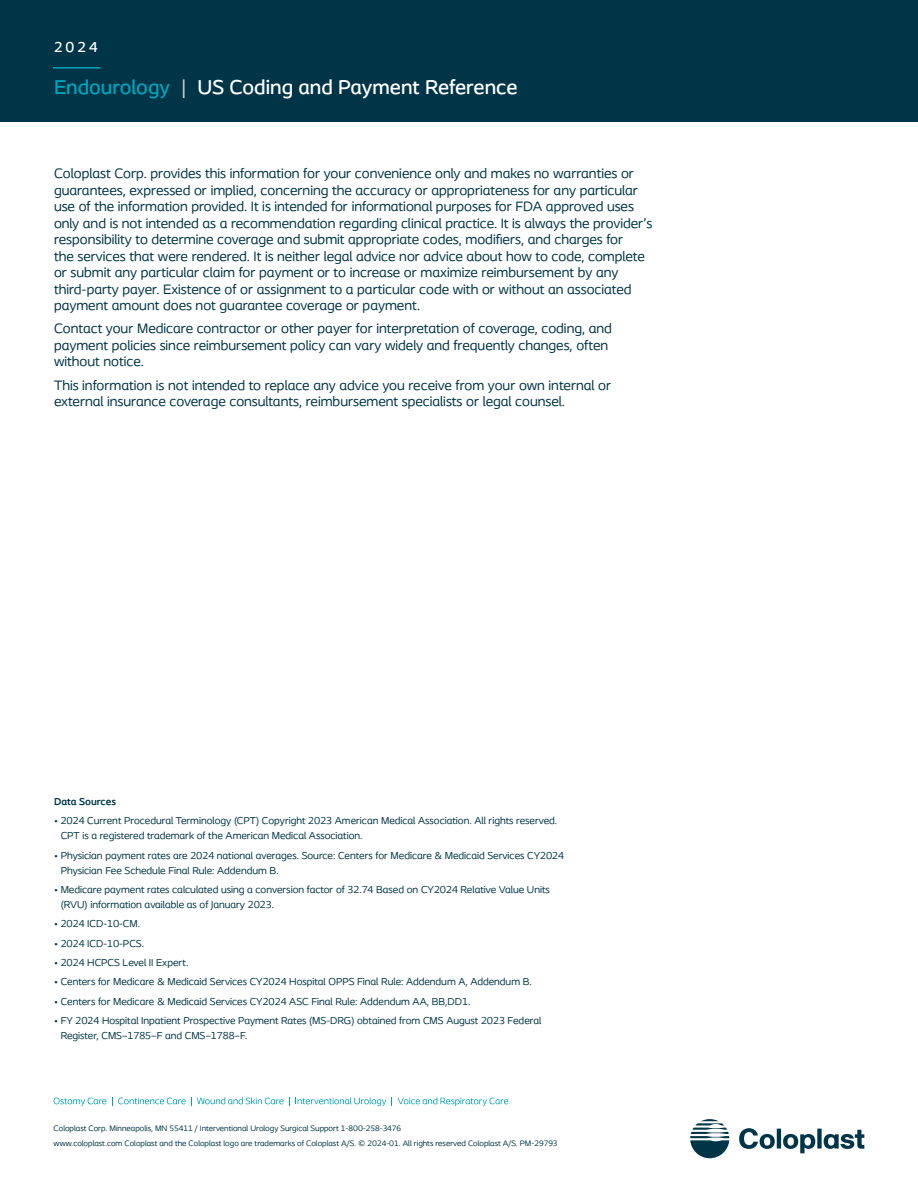
<style>
.page{position:relative;width:918px;height:1188px;background:#fff}
.page>*{position:absolute;margin:0;border:0;box-sizing:border-box;transform-origin:0 0}
.t1{font:500 21px "Coloplast";color:#fff}
.t2{font:500 15px "Coloplast";color:#fff}
.t3{font:14.25px/16.5px "Coloplast";color:#003547}
.t4{font:10.5px/15px "Coloplast";color:#003547}
.t5{font:700 10.5px "Coloplast";color:#003547}
.t6{font:8.25px/14.7px "Coloplast";color:#003547}
.s1{color:#00a3bc}
.s2{font-weight:400;color:#cad1d3}
</style>
<div class="page">
<div style="left:0;top:0;width:918px;height:122px;background:#003547"></div>
<hr style="left:53px;top:67px;width:47px;height:2px;background:#00a3bc">
<svg style="left:54px;top:1098px;width:52px;height:8px"></svg>
<svg style="left:112px;top:1097px;width:178px;height:9px"></svg>
<svg style="left:297px;top:1097px;width:89px;height:9px"></svg>
<svg style="left:397px;top:1097px;width:111px;height:9px"></svg>
<svg style="left:690px;top:1119px;width:39px;height:39px"></svg>
<svg style="left:739px;top:1128px;width:125px;height:25px"></svg>
<p class="t2" style="left:54px;top:38px;width:45px">2024</p>
<h1 class="t1" style="left:54px;top:74px;width:465px"><span class="s1">Endourology</span> <span class="s2">|</span> US Coding and Payment Reference</h1>
<p class="t3" style="left:54px;top:165px;width:600px">Coloplast Corp. provides this information for your convenience only and makes no warranties or guarantees, expressed or implied, concerning the accuracy or appropriateness for any particular use of the information provided. It is intended for informational purposes for FDA approved uses only and is not intended as a recommendation regarding clinical practice. It is always the provider’s responsibility to determine coverage and submit appropriate codes, modifiers, and charges for<br>the services that were rendered. It is neither legal advice nor advice about how to code, complete or submit any particular claim for payment or to increase or maximize reimbursement by any third-party payer. Existence of or assignment to a particular code with or without an associated payment amount does not guarantee coverage or payment.</p>
<p class="t3" style="left:54px;top:320px;width:560px">Contact your Medicare contractor or other payer for interpretation of coverage, coding, and payment policies since reimbursement policy can vary widely and frequently changes, often without notice.</p>
<p class="t3" style="left:54px;top:377px;width:559px">This information is not intended to replace any advice you receive from your own internal or external insurance coverage consultants, reimbursement specialists or legal counsel.</p>
<p class="t5" style="left:54px;top:795px;width:63px">Data Sources</p>
<p class="t4" style="left:61px;top:813px;width:498px;text-indent:-7px">• 2024 Current Procedural Terminology (CPT) Copyright 2023 American Medical Association. All rights reserved.<br>CPT is a registered trademark of the American Medical Association.</p>
<p class="t4" style="left:61px;top:848px;width:505px;text-indent:-7px">• Physician payment rates are 2024 national averages. Source: Centers for Medicare &amp; Medicaid Services CY2024<br>Physician Fee Schedule Final Rule: Addendum B.</p>
<p class="t4" style="left:61px;top:882px;width:491px;text-indent:-7px">• Medicare payment rates calculated using a conversion factor of 32.74 Based on CY2024 Relative Value Units (RVU) information available as of January 2023.</p>
<p class="t4" style="left:54px;top:916px;width:88px">• 2024 ICD-10-CM.</p>
<p class="t4" style="left:54px;top:935px;width:92px">• 2024 ICD-10-PCS.</p>
<p class="t4" style="left:54px;top:955px;width:136px">• 2024 HCPCS Level II Expert.</p>
<p class="t4" style="left:54px;top:974px;width:479px">• Centers for Medicare &amp; Medicaid Services CY2024 Hospital OPPS Final Rule: Addendum A, Addendum B.</p>
<p class="t4" style="left:54px;top:993px;width:418px">• Centers for Medicare &amp; Medicaid Services CY2024 ASC Final Rule: Addendum AA, BB,DD1.</p>
<p class="t4" style="left:61px;top:1013px;width:482px;text-indent:-7px">• FY 2024 Hospital Inpatient Prospective Payment Rates (MS-DRG) obtained from CMS August 2023 Federal<br>Register, CMS–1785–F and CMS–1788–F.</p>
<p class="t6" style="left:54px;top:1121px;width:506px">Coloplast Corp. Minneapolis, MN 55411 / Interventional Urology Surgical Support 1-800-258-3476<br>www.coloplast.com Coloplast and the Coloplast logo are trademarks of Coloplast A/S. © 2024-01. All rights reserved Coloplast A/S. PM-29793</p>
</div>
